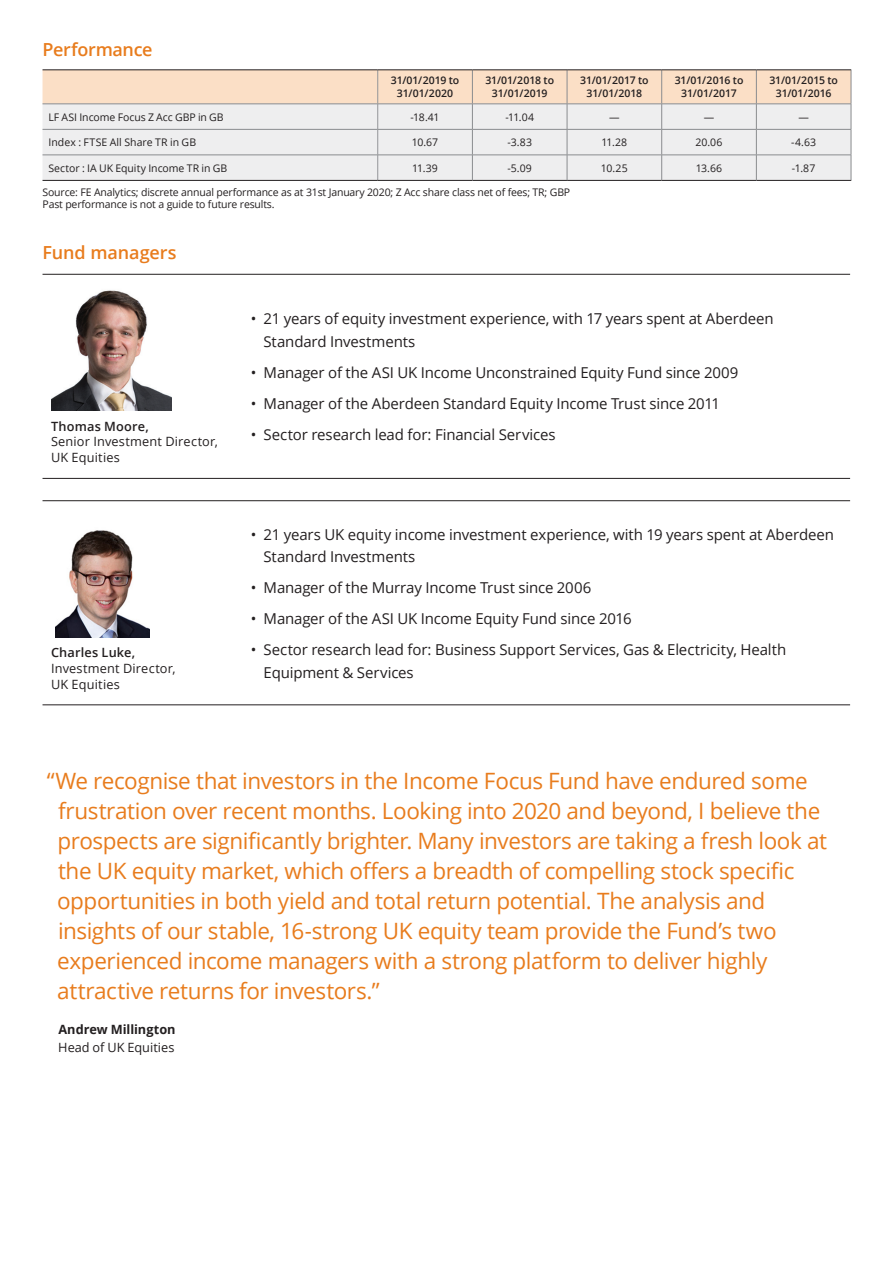
<style>
.page{position:relative;width:893px;height:1263px;background:#fff}
.page>*{position:absolute;margin:0;border:0;box-sizing:border-box;transform-origin:0 0}
._14_Pull_Quote_18pt{font:22.5px/30px "Open Sans";letter-spacing:-.02em;color:#e87c1d}
._13_Section_Head_12p{font:600 18px "Open Sans";letter-spacing:-.01em;color:#e87c1d}
._07_Bullets{font:15px/22.5px "Open Sans";letter-spacing:-.01em;color:#231f20}
._03_Body_Text{font:12.75px/15.8px "Open Sans";letter-spacing:.01em;color:#231f20}
._03_Body_Text-2{font:700 12.75px "Open Sans";letter-spacing:-.005em;color:#231f20}
.T4_Table_Text_7pt{font:10.5px/12.6px "Open Sans";letter-spacing:-.015em;color:#231f20}
.T3_Column_Row_Header{font:600 10.5px/12.8px "Open Sans";color:#231f20;text-align:center}
.T4_Table_Text_7pt-2{font:10.5px "Open Sans";letter-spacing:.005em;color:#231f20}
.s1{font-style:inherit}
.s2{font-weight:600}
</style>
<div class="page">
<hr style="left:43px;top:274px;width:807px;height:1px;background:#231f20">
<hr style="left:43px;top:478px;width:807px;height:1px;background:#231f20">
<hr style="left:43px;top:500px;width:807px;height:1px;background:#231f20">
<hr style="left:43px;top:704px;width:807px;height:1px;background:#231f20">
<img style="left:51px;top:290px;width:120px;height:121px">
<img style="left:55px;top:530px;width:94px;height:107px">
<hr style="left:43px;top:180px;width:335px;height:1px;background:#231f20">
<hr style="left:378px;top:180px;width:94px;height:1px;background:#231f20">
<hr style="left:472px;top:180px;width:95px;height:1px;background:#231f20">
<hr style="left:567px;top:180px;width:95px;height:1px;background:#231f20">
<hr style="left:662px;top:180px;width:94px;height:1px;background:#231f20">
<hr style="left:756px;top:180px;width:95px;height:1px;background:#231f20">
<svg style="left:43px;top:70px;width:809px;height:110px;background:#eee5de"></svg>
<hr style="left:43px;top:104px;width:335px;height:1px;background:#8a8c8f">
<hr style="left:43px;top:129px;width:335px;height:1px;background:#8a8c8f">
<hr style="left:43px;top:155px;width:335px;height:1px;background:#8a8c8f">
<hr style="left:43px;top:69px;width:335px;height:1px;background:#231f20">
<hr style="left:378px;top:69px;width:94px;height:1px;background:#231f20">
<hr style="left:472px;top:69px;width:95px;height:1px;background:#231f20">
<hr style="left:567px;top:69px;width:95px;height:1px;background:#231f20">
<hr style="left:662px;top:69px;width:94px;height:1px;background:#231f20">
<hr style="left:756px;top:69px;width:95px;height:1px;background:#231f20">
<p class="_13_Section_Head_12p" style="left:43px;top:37px;width:112px">Performance</p>
<p class="T3_Column_Row_Header" style="left:391px;top:74px;width:70px">31/01/2019 to<br>31/01/2020</p>
<p class="T3_Column_Row_Header" style="left:485px;top:74px;width:70px">31/01/2018 to<br>31/01/2019</p>
<p class="T3_Column_Row_Header" style="left:580px;top:74px;width:70px">31/01/2017 to<br>31/01/2018</p>
<p class="T3_Column_Row_Header" style="left:675px;top:74px;width:70px">31/01/2016 to<br>31/01/2017</p>
<p class="T3_Column_Row_Header" style="left:769px;top:74px;width:70px">31/01/2015 to<br>31/01/2016</p>
<p class="T4_Table_Text_7pt" style="left:48px;top:110px;width:177px">LF ASI Income Focus Z Acc GBP in GB</p>
<p class="T4_Table_Text_7pt" style="left:410px;top:110px;width:31px">-18.41</p>
<p class="T4_Table_Text_7pt" style="left:505px;top:110px;width:30px">-11.04</p>
<p class="T4_Table_Text_7pt" style="left:609px;top:110px;width:12px">—</p>
<p class="T4_Table_Text_7pt" style="left:704px;top:110px;width:12px">—</p>
<p class="T4_Table_Text_7pt" style="left:798px;top:110px;width:12px">—</p>
<p class="T4_Table_Text_7pt-2" style="left:48px;top:135px;width:149px">Index : FTSE All Share TR in GB</p>
<p class="T4_Table_Text_7pt" style="left:412px;top:136px;width:28px">10.67</p>
<p class="T4_Table_Text_7pt" style="left:507px;top:136px;width:26px">-3.83</p>
<p class="T4_Table_Text_7pt" style="left:601px;top:136px;width:27px">11.28</p>
<p class="T4_Table_Text_7pt" style="left:695px;top:136px;width:29px">20.06</p>
<p class="T4_Table_Text_7pt" style="left:791px;top:136px;width:27px">-4.63</p>
<p class="T4_Table_Text_7pt" style="left:48px;top:161px;width:180px">Sector : IA UK Equity Income TR in GB</p>
<p class="T4_Table_Text_7pt" style="left:412px;top:161px;width:27px">11.39</p>
<p class="T4_Table_Text_7pt" style="left:507px;top:161px;width:26px">-5.09</p>
<p class="T4_Table_Text_7pt" style="left:601px;top:161px;width:28px">10.25</p>
<p class="T4_Table_Text_7pt" style="left:696px;top:161px;width:28px">13.66</p>
<p class="T4_Table_Text_7pt" style="left:792px;top:161px;width:25px">-1.87</p>
<p class="T4_Table_Text_7pt" style="left:43px;top:185px;width:529px">Source: FE Analytics; discrete annual performance as at 31st January 2020; Z Acc share class net of fees; TR; GBP<br><span class="s1">Past performance is not a guide to future results.</span></p>
<p class="_13_Section_Head_12p" style="left:43px;top:240px;width:136px">Fund managers</p>
<p class="_03_Body_Text" style="left:51px;top:418px;width:168px"><span class="s2">Thomas Moore,<br></span>Senior Investment Director,<br>UK Equities</p>
<p class="_03_Body_Text" style="left:51px;top:644px;width:126px"><span class="s2">Charles Luke,<br></span>Investment Director,<br>UK Equities</p>
<p class="_07_Bullets" style="left:264px;top:307px;width:511px;text-indent:-13px">• 21 years of equity investment experience, with 17 years spent at Aberdeen<br>Standard Investments</p>
<p class="_07_Bullets" style="left:251px;top:361px;width:489px">• Manager of the ASI UK Income Unconstrained Equity Fund since 2009</p>
<p class="_07_Bullets" style="left:251px;top:392px;width:471px">• Manager of the Aberdeen Standard Equity Income Trust since 2011</p>
<p class="_07_Bullets" style="left:251px;top:423px;width:306px">• Sector research lead for: Financial Services</p>
<p class="_07_Bullets" style="left:264px;top:522px;width:572px;text-indent:-13px">• 21 years UK equity income investment experience, with 19 years spent at Aberdeen<br>Standard Investments</p>
<p class="_07_Bullets" style="left:251px;top:576px;width:342px">• Manager of the Murray Income Trust since 2006</p>
<p class="_07_Bullets" style="left:251px;top:607px;width:382px">• Manager of the ASI UK Income Equity Fund since 2016</p>
<p class="_07_Bullets" style="left:264px;top:638px;width:524px;text-indent:-13px">• Sector research lead for: Business Support Services, Gas &amp; Electricity, Health<br>Equipment &amp; Services</p>
<p class="_14_Pull_Quote_18pt" style="left:57px;top:766px;width:772px;text-indent:-10px">“We recognise that investors in the Income Focus Fund have endured some frustration over recent months. Looking into 2020 and beyond, I believe the prospects are significantly brighter. Many investors are taking a fresh look at the UK equity market, which offers a breadth of compelling stock specific opportunities in both yield and total return potential. The analysis and insights of our stable, 16-strong UK equity team provide the Fund’s two experienced income managers with a strong platform to deliver highly attractive returns for investors.”</p>
<p class="_03_Body_Text-2" style="left:58px;top:1021px;width:119px">Andrew Millington</p>
<p class="_03_Body_Text" style="left:58px;top:1039px;width:118px">Head of UK Equities</p>
</div>
